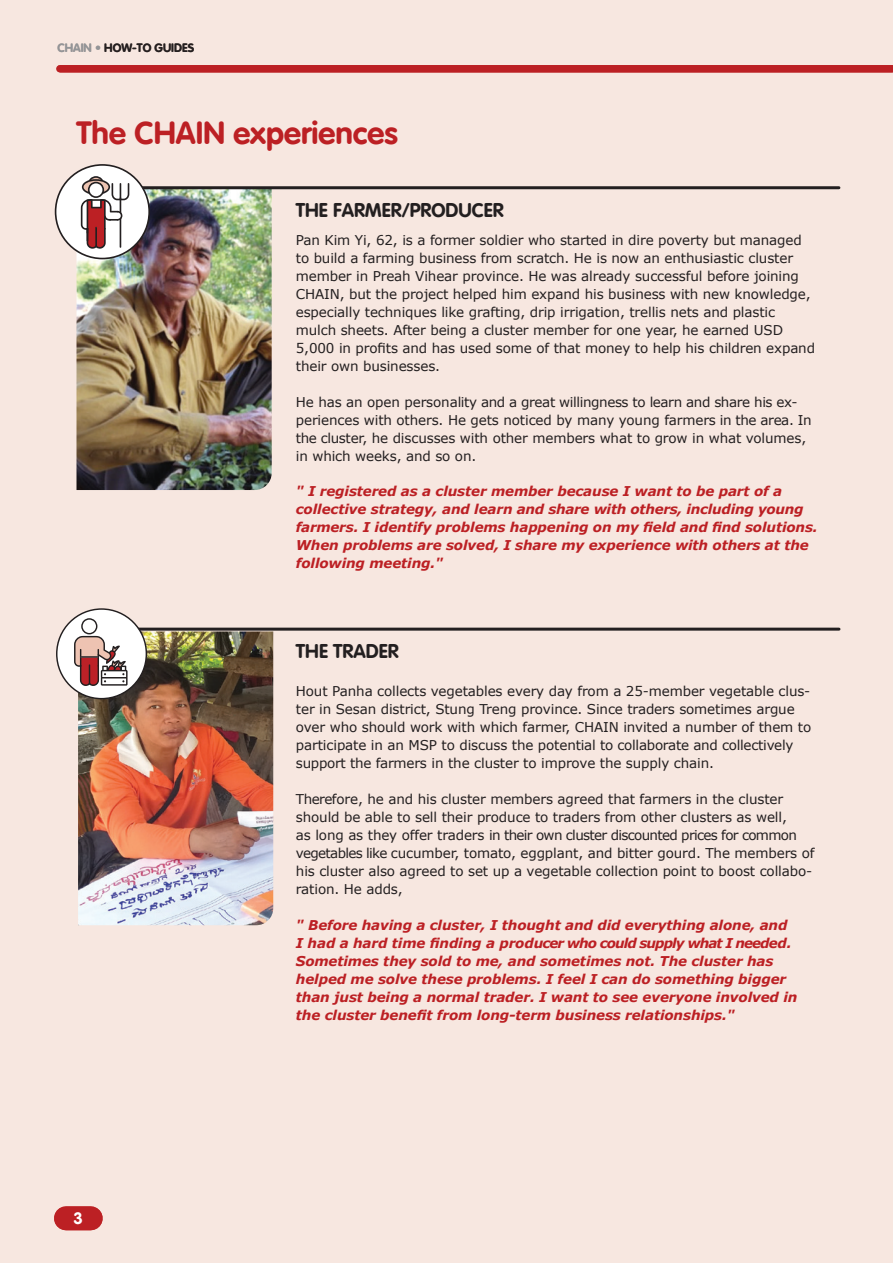
<style>
.page{position:relative;width:893px;height:1263px;background:#f7e7e0}
.page>*{position:absolute;margin:0;border:0;box-sizing:border-box;transform-origin:0 0}
.t1{font:31.5px "VAG Rounded Bold";color:#bc2024}
.t2{font:19.5px "VAG Rounded Bold";color:#231f20}
.t3{font:16.5px "VAG Rounded Bold";color:#fff}
.t4{font:13.5px/18px "Verdana";letter-spacing:-.01em;color:#231f20}
.t5{font:italic 700 13.5px/18px "Verdana";letter-spacing:-.01em;color:#bc2024}
.t6{font:12px "VAG Rounded Bold";color:#231f20}
.s1{color:#939598}
</style>
<div class="page">
<img style="left:78px;top:631px;width:195px;height:294px">
<hr style="left:137px;top:628px;width:702px;height:3px;background:#231f20">
<svg style="left:56px;top:608px;width:91px;height:91px"></svg>
<div style="left:60px;top:65px;width:832px;height:8px;background:#bc2024"></div>
<div style="left:66px;top:1206px;width:25px;height:24px;background:#bc2024"></div>
<img style="left:77px;top:189px;width:195px;height:301px">
<hr style="left:137px;top:186px;width:702px;height:3px;background:#231f20">
<svg style="left:55px;top:164px;width:95px;height:95px;background:#d1c3c3"></svg>
<p class="t6" style="left:57px;top:41px;width:138px"><span class="s1">CHAIN •</span> HOW-TO GUIDES</p>
<p class="t1" style="left:77px;top:115px;width:323px">The CHAIN experiences</p>
<p class="t2" style="left:296px;top:199px;width:209px">THE FARMER/PRODUCER</p>
<p class="t4" style="left:296px;top:231px;width:521px">Pan Kim Yi, 62, is a former soldier who started in dire poverty but managed to build a farming business from scratch. He is now an enthusiastic cluster member in Preah Vihear province. He was already successful before joining CHAIN, but the project helped him expand his business with new knowledge, especially techniques like grafting, drip irrigation, trellis nets and plastic mulch sheets. After being a cluster member for one year, he earned USD 5,000 in profits and has used some of that money to help his children expand their own businesses.</p>
<p class="t4" style="left:296px;top:393px;width:517px">He has an open personality and a great willingness to learn and share his ex&shy;periences with others. He gets noticed by many young farmers in the area. In the cluster, he discusses with other members what to grow in what volumes, in which weeks, and so on.</p>
<p class="t5" style="left:296px;top:483px;width:523px">" I registered as a cluster member because I want to be part of a collective strategy, and learn and share with others, including young farmers. I identify problems happening on my field and find solutions.<br>When problems are solved, I share my experience with others at the following meeting."</p>
<p class="t3" style="left:74px;top:1209px;width:11px">3</p>
<p class="t2" style="left:296px;top:640px;width:104px">THE TRADER</p>
<p class="t4" style="left:296px;top:682px;width:517px">Hout Panha collects vegetables every day from a 25-member vegetable clus&shy;ter in Sesan district, Stung Treng province. Since traders sometimes argue over who should work with which farmer, CHAIN invited a number of them to participate in an MSP to discuss the potential to collaborate and collectively support the farmers in the cluster to improve the supply chain.</p>
<p class="t4" style="left:296px;top:790px;width:520px">Therefore, he and his cluster members agreed that farmers in the cluster should be able to sell their produce to traders from other clusters as well,<br>as long as they offer traders in their own cluster discounted prices for common vegetables like cucumber, tomato, eggplant, and bitter gourd. The members of his cluster also agreed to set up a vegetable collection point to boost collabo&shy;ration. He adds,</p>
<p class="t5" style="left:296px;top:916px;width:503px">" Before having a cluster, I thought and did everything alone, and I had a hard time finding a producer who could supply what I needed.<br>Sometimes they sold to me, and sometimes not. The cluster has helped me solve these problems. I feel I can do something bigger than just being a normal trader. I want to see everyone involved in the cluster benefit from long-term business relationships."</p>
</div>
